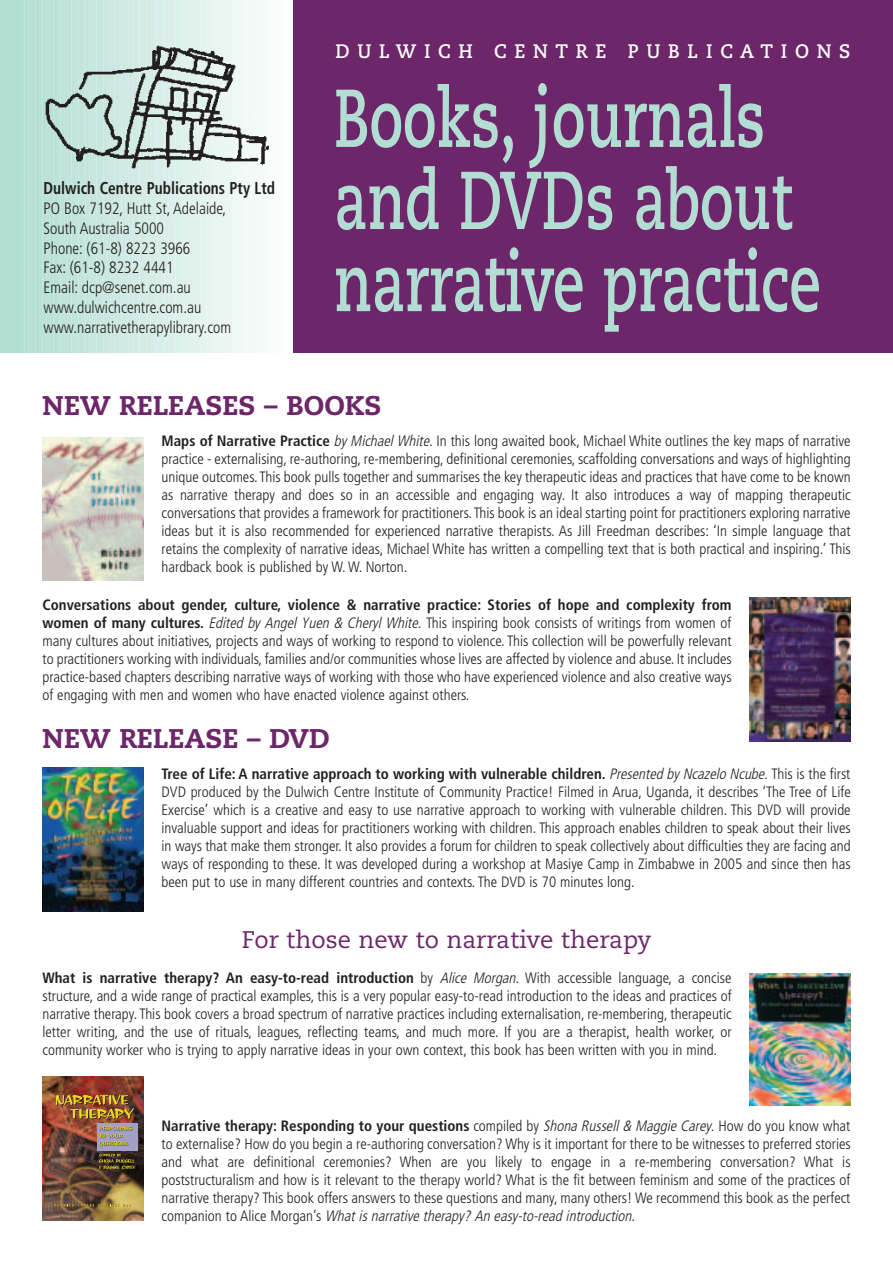
<style>
.page{position:relative;width:893px;height:1263px;background:#fff}
.page>*{position:absolute;margin:0;border:0;box-sizing:border-box;transform-origin:0 0}
.t1{font:700 81.75px/82.1px "Caecilia";color:#b1ddd3;scale:.69 1}
.t2{font:800 27px "Caecilia";color:#6c2669}
.t3{font:24px "Caecilia";color:#6c2669}
.t4{font:700 19.5px "Caecilia";letter-spacing:.415em;color:#fff;scale:.95 1}
.t5{font:700 condensed 17.1px "Frutiger";color:#231f20;scale:.9 1}
.t6{font:300 condensed 16.5px/19.8px "Frutiger";color:#231f20;scale:.95 1}
.t7{font:300 condensed 15px/18px "Frutiger";color:#231f20;text-align:justify}
.s1{font-weight:700}
.s2{font-style:italic}
</style>
<div class="page">
<hr style="left:21px;top:0;width:4px;height:353px;background:#b4dfd4">
<div style="left:24px;top:0;width:5px;height:353px;background:#b5dfd4"></div>
<hr style="left:28px;top:0;width:4px;height:353px;background:#b6dfd5">
<hr style="left:32px;top:0;width:4px;height:353px;background:#b6dfd5">
<svg style="left:35px;top:0;width:4px;height:353px"></svg>
<hr style="left:39px;top:0;width:4px;height:353px;background:#b7e0d6">
<svg style="left:42px;top:0;width:4px;height:353px"></svg>
<hr style="left:46px;top:0;width:4px;height:353px;background:#b9e1d7">
<hr style="left:50px;top:0;width:4px;height:353px;background:#bae1d8">
<svg style="left:53px;top:0;width:4px;height:353px"></svg>
<hr style="left:57px;top:0;width:4px;height:353px;background:#bce2d9">
<hr style="left:60px;top:0;width:4px;height:353px;background:#bee3d9">
<hr style="left:64px;top:0;width:4px;height:353px;background:#c0e3d9">
<div style="left:67px;top:0;width:5px;height:353px;background:#bfe3da"></div>
<hr style="left:71px;top:0;width:4px;height:353px;background:#c0e3db">
<hr style="left:75px;top:0;width:4px;height:353px;background:#c1e4db">
<hr style="left:78px;top:0;width:4px;height:353px;background:#c2e4dc">
<hr style="left:82px;top:0;width:4px;height:353px;background:#c3e5dc">
<div style="left:85px;top:0;width:5px;height:353px;background:#c4e5dc"></div>
<hr style="left:89px;top:0;width:4px;height:353px;background:#c5e5dd">
<hr style="left:93px;top:0;width:4px;height:353px;background:#c6e6de">
<hr style="left:96px;top:0;width:4px;height:353px;background:#c7e6de">
<hr style="left:100px;top:0;width:4px;height:353px;background:#c8e7df">
<hr style="left:103px;top:0;width:4px;height:353px;background:#c9e7df">
<hr style="left:107px;top:0;width:4px;height:353px;background:#cae7df">
<hr style="left:111px;top:0;width:4px;height:353px;background:#cbe8e0">
<hr style="left:114px;top:0;width:4px;height:353px;background:#cce8e1">
<hr style="left:118px;top:0;width:4px;height:353px;background:#cde9e1">
<hr style="left:121px;top:0;width:4px;height:353px;background:#cee9e2">
<hr style="left:125px;top:0;width:4px;height:353px;background:#cfe9e3">
<div style="left:128px;top:0;width:5px;height:353px;background:#d0eae3"></div>
<hr style="left:132px;top:0;width:4px;height:353px;background:#d1eae4">
<hr style="left:136px;top:0;width:4px;height:353px;background:#d2ebe4">
<hr style="left:139px;top:0;width:4px;height:353px;background:#d3ebe4">
<hr style="left:143px;top:0;width:4px;height:353px;background:#d4ece5">
<div style="left:146px;top:0;width:5px;height:353px;background:#d5ece5"></div>
<hr style="left:150px;top:0;width:4px;height:353px;background:#d6ece6">
<hr style="left:154px;top:0;width:4px;height:353px;background:#d7ede7">
<hr style="left:157px;top:0;width:4px;height:353px;background:#d8ede8">
<hr style="left:161px;top:0;width:4px;height:353px;background:#d9eee8">
<hr style="left:164px;top:0;width:4px;height:353px;background:#daeee9">
<hr style="left:168px;top:0;width:4px;height:353px;background:#dbefea">
<hr style="left:172px;top:0;width:4px;height:353px;background:#dcefea">
<hr style="left:175px;top:0;width:4px;height:353px;background:#dcf0ea">
<hr style="left:179px;top:0;width:4px;height:353px;background:#def0eb">
<hr style="left:182px;top:0;width:4px;height:353px;background:#def1eb">
<hr style="left:186px;top:0;width:4px;height:353px;background:#dff1ec">
<div style="left:189px;top:0;width:5px;height:353px;background:#e0f1ec"></div>
<hr style="left:193px;top:0;width:4px;height:353px;background:#e1f2ed">
<hr style="left:197px;top:0;width:4px;height:353px;background:#e2f3ee">
<hr style="left:200px;top:0;width:4px;height:353px;background:#e3f3ee">
<hr style="left:204px;top:0;width:4px;height:353px;background:#e4f4ef">
<div style="left:207px;top:0;width:5px;height:353px;background:#e6f4f0"></div>
<hr style="left:211px;top:0;width:4px;height:353px;background:#e7f4f0">
<hr style="left:215px;top:0;width:4px;height:353px;background:#e8f5f1">
<hr style="left:218px;top:0;width:4px;height:353px;background:#e9f5f2">
<hr style="left:222px;top:0;width:4px;height:353px;background:#eaf6f3">
<hr style="left:225px;top:0;width:4px;height:353px;background:#ebf6f3">
<hr style="left:229px;top:0;width:4px;height:353px;background:#ecf7f4">
<hr style="left:233px;top:0;width:4px;height:353px;background:#eef7f4">
<hr style="left:236px;top:0;width:4px;height:353px;background:#eef8f5">
<hr style="left:240px;top:0;width:4px;height:353px;background:#eff8f6">
<hr style="left:243px;top:0;width:4px;height:353px;background:#f0f9f6">
<hr style="left:247px;top:0;width:4px;height:353px;background:#f1f9f7">
<div style="left:250px;top:0;width:5px;height:353px;background:#f2faf8"></div>
<hr style="left:254px;top:0;width:4px;height:353px;background:#f3faf8">
<hr style="left:258px;top:0;width:4px;height:353px;background:#f4faf9">
<hr style="left:261px;top:0;width:4px;height:353px;background:#f6fbfa">
<hr style="left:265px;top:0;width:4px;height:353px;background:#f7fbfa">
<div style="left:268px;top:0;width:5px;height:353px;background:#f8fcfb"></div>
<hr style="left:272px;top:0;width:4px;height:353px;background:#f9fcfc">
<hr style="left:276px;top:0;width:4px;height:353px;background:#fafdfc">
<hr style="left:279px;top:0;width:4px;height:353px;background:#fbfdfd">
<div style="left:0;top:0;width:21px;height:353px;background:#b1ddd3"></div>
<img style="left:35px;top:30px;width:234px;height:153px">
<div style="left:293px;top:0;width:600px;height:353px;background:#6c2669"></div>
<img style="left:43px;top:437px;width:100px;height:144px">
<img style="left:750px;top:598px;width:100px;height:143px">
<img style="left:43px;top:767px;width:100px;height:144px">
<img style="left:43px;top:1077px;width:100px;height:143px">
<div style="left:97px;top:1123px;width:41px;height:27px;background:#a3a0c8"></div>
<svg style="left:56px;top:1094px;width:78px;height:26px;background:#9c6b29"></svg>
<svg style="left:99px;top:1126px;width:34px;height:20px"></svg>
<svg style="left:99px;top:1153px;width:37px;height:16px"></svg>
<svg style="left:55px;top:1204px;width:76px;height:3px"></svg>
<img style="left:750px;top:973px;width:100px;height:133px">
<p class="t5" style="left:44px;top:181px;width:259px">Dulwich Centre Publications Pty Ltd</p>
<p class="t6" style="left:44px;top:200px;width:199px">PO Box 7192, Hutt St, Adelaide,<br>South Australia 5000<br>Phone: (61-8) 8223 3966<br>Fax: (61-8) 8232 4441<br>Email: dcp@senet.com.au www.dulwichcentre.com.au www.narrativetherapylibrary.com</p>
<p class="t4" style="left:335px;top:43px;width:544px">DULWICH CENTRE PUBLICATIONS</p>
<p class="t1" style="left:334px;top:85px;width:707px">Books, journals and DVDs about narrative practice</p>
<h2 class="t2" style="left:43px;top:394px;width:340px">NEW RELEASES – BOOKS</h2>
<p class="t7" style="left:162px;top:433px;width:691px"><span class="s1">Maps of Narrative Practice</span> <span class="s2">by MichaelWhite.</span>In this long awaited book, Michael White outlines the key maps of narrative practice - externalising, re-authoring, re-membering, definitional ceremonies, scaffolding conversations and ways of highlighting unique outcomes. This book pulls together and summarises the key therapeutic ideas and practices that have come to be known as narrative therapy and does so in an accessible and engaging way. It also introduces a way of mapping therapeutic conversations that provides a framework for practitioners. This book is an ideal starting point for practitioners exploring narrative ideas but it is also recommended for experienced narrative therapists. As Jill Freedman describes: ‘In simple language that retains the complexity of narrative ideas, Michael White has written a compelling text that is both practical and inspiring.’ This hardback book is published by W. W. Norton.</p>
<p class="t7" style="left:43px;top:597px;width:691px"><span class="s1">Conversations about gender, culture, violence &amp; narrative practice: Stories of hope and complexity from women of many cultures.</span> <span class="s2">Edited by Angel Yuen &amp; Cheryl White.</span> This inspiring book consists of writings from women of many cultures about initiatives, projects and ways of working to respond to violence. This collection will be powerfully relevant to practitioners working with individuals, families and/or communities whose lives are affected by violence and abuse. It includes practice-based chapters describing narrative ways of working with those who have experienced violence and also creative ways of engaging with men and women who have enacted violence against others.</p>
<h2 class="t2" style="left:43px;top:728px;width:288px">NEW RELEASE – DVD</h2>
<p class="t7" style="left:162px;top:766px;width:691px"><span class="s1">Tree of Life: A narrative approach to working with vulnerable children.</span> <span class="s2">Presented by Ncazelo Ncube.</span>This is the first DVD produced by the Dulwich Centre Institute of Community Practice! Filmed in Arua, Uganda, it describes ‘The Tree of Life Exercise’ which is a creative and easy to use narrative approach to working with vulnerable children. This DVD will provide invaluable support and ideas for practitioners working with children. This approach enables children to speak about their lives in ways that make them stronger. It also provides a forum for children to speak collectively about difficulties they are facing and ways of responding to these. It was developed during a workshop at Masiye Camp in Zimbabwe in 2005 and since then has been put to use in many different countries and contexts. The DVD is 70 minutes long.</p>
<h2 class="t3" style="left:242px;top:930px;width:411px">For those new to narrative therapy</h2>
<p class="t7" style="left:43px;top:970px;width:691px"><span class="s1">What is narrative therapy? An easy-to-read introduction</span> by <span class="s2">Alice Morgan.</span> With accessible language, a concise structure, and a wide range of practical examples, this is a very popular easy-to-read introduction to the ideas and practices of narrative therapy. This book covers a broad spectrum of narrative practices including externalisation, re-membering, therapeutic letter writing, and the use of rituals, leagues, reflecting teams, and much more. If you are a therapist, health worker, or community worker who is trying to apply narrative ideas in your own context, this book has been written with you in mind.</p>
<p class="t7" style="left:162px;top:1118px;width:691px"><span class="s1">Narrative therapy: Responding to your questions</span> compiled by <span class="s2">Shona Russell &amp; Maggie Carey.</span> How do you know what to externalise? How do you begin a re-authoring conversation? Why is it important for there to be witnesses to preferred stories and what are definitional ceremonies? When are you likely to engage in a re-membering conversation? What is poststructuralism and how is it relevant to the therapy world? What is the fit between feminism and some of the practices of narrative therapy? This book offers answers to these questions and many, many others! We recommend this book as the perfect c o m p a n i o n t o A l i c e M o r g a n ’s <span class="s2">Whatisnarrative therapy? An easy-to-read introduction</span>.</p>
</div>
